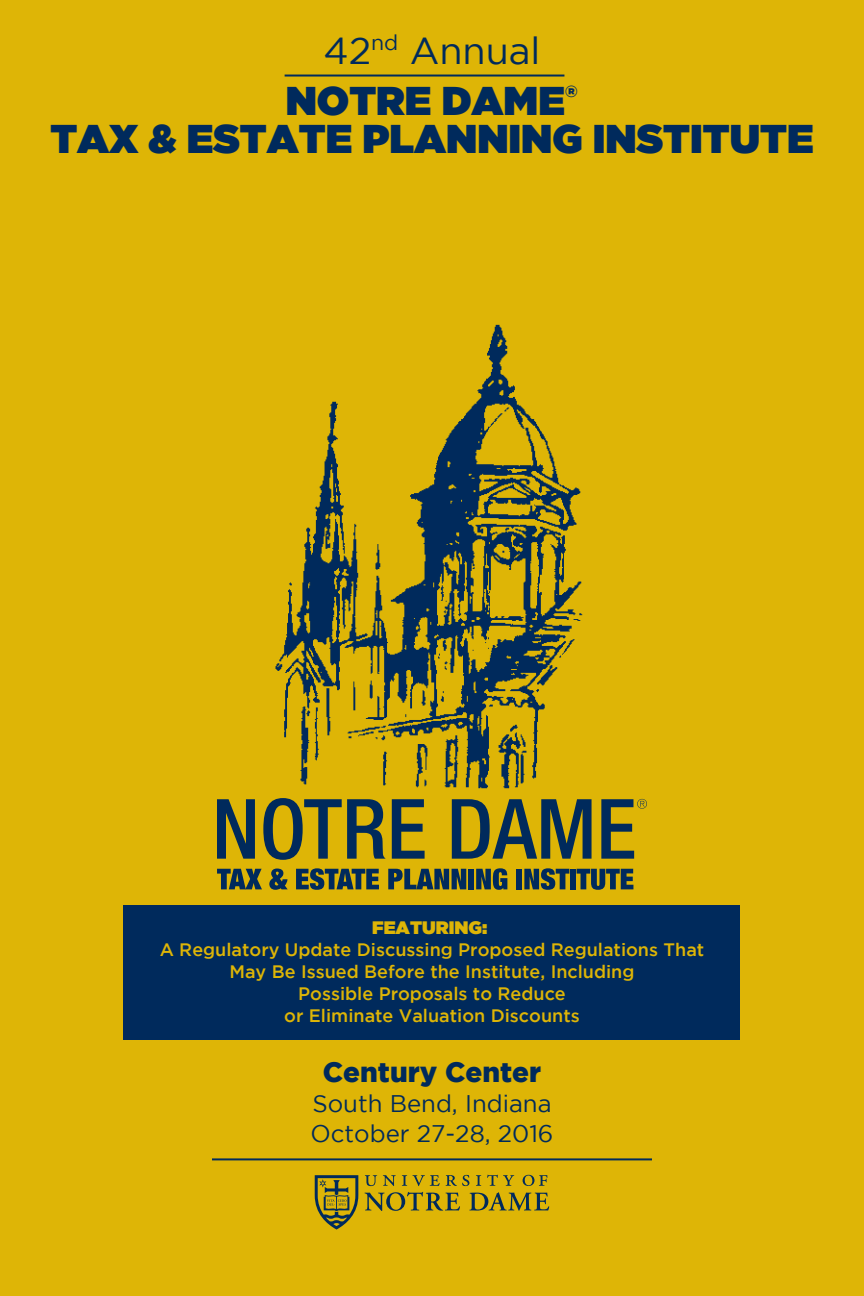
<style>
.page{position:relative;width:864px;height:1296px;background:#deb506}
.page>*{position:absolute;margin:0;border:0;box-sizing:border-box;transform-origin:0 0}
.t1{font:40px "Gotham Ultra";color:#002a5c}
.t2{font:37.6px "Gotham";color:#002a5c}
.t3{font:900 28px "Gotham";color:#002a5c}
.t4{font:24px/30.2px "Gotham";color:#002a5c}
.t5{font:500 18px/22px "Gotham";color:#deb506;text-align:center}
.t6{font:18px "Gotham Ultra";color:#deb506}
.t7{font:16px "Gotham Ultra";color:#002a5c}
</style>
<div class="page">
<svg style="left:365px;top:1192px;width:95px;height:19px"></svg>
<svg style="left:469px;top:1192px;width:80px;height:19px"></svg>
<svg style="left:365px;top:1175px;width:12px;height:11px"></svg>
<svg style="left:383px;top:1175px;width:13px;height:11px"></svg>
<svg style="left:402px;top:1175px;width:38px;height:11px"></svg>
<svg style="left:446px;top:1175px;width:23px;height:11px"></svg>
<svg style="left:476px;top:1175px;width:5px;height:11px"></svg>
<svg style="left:487px;top:1175px;width:27px;height:11px"></svg>
<svg style="left:523px;top:1175px;width:24px;height:11px"></svg>
<svg style="left:315px;top:1175px;width:43px;height:55px"></svg>
<hr style="left:212px;top:1158px;width:440px;height:2px;background:#002a5c">
<hr style="left:285px;top:75px;width:279px;height:2px;background:#002a5c">
<img style="left:275px;top:324px;width:308px;height:465px">
<svg style="left:217px;top:799px;width:38px;height:60px"></svg>
<svg style="left:263px;top:798px;width:123px;height:62px"></svg>
<svg style="left:392px;top:799px;width:33px;height:60px"></svg>
<svg style="left:452px;top:799px;width:140px;height:60px"></svg>
<svg style="left:217px;top:869px;width:45px;height:20px"></svg>
<svg style="left:269px;top:869px;width:19px;height:21px"></svg>
<svg style="left:296px;top:868px;width:83px;height:22px"></svg>
<svg style="left:388px;top:869px;width:78px;height:20px"></svg>
<div style="left:468px;top:869px;width:6px;height:20px;background:#002a5c"></div>
<svg style="left:476px;top:868px;width:31px;height:22px"></svg>
<div style="left:517px;top:869px;width:5px;height:20px;background:#002a5c"></div>
<svg style="left:524px;top:868px;width:45px;height:22px"></svg>
<div style="left:570px;top:869px;width:6px;height:20px;background:#002a5c"></div>
<svg style="left:577px;top:869px;width:56px;height:21px"></svg>
<svg style="left:601px;top:799px;width:46px;height:60px"></svg>
<div style="left:123px;top:905px;width:617px;height:134px;background:#002a5c"></div>
<h2 class="t2" style="left:323px;top:30px;width:219px">42<sup>nd</sup> Annual</h2>
<h1 class="t1" style="left:286px;top:78px;width:281px">NOTRE DAME</h1>
<p class="t7" style="left:565px;top:82px;width:15px">®</p>
<h1 class="t1" style="left:50px;top:116px;width:765px">TAX &amp; ESTATE PLANNING INSTITUTE</h1>
<p class="t6" style="left:372px;top:917px;width:117px">FEATURING:</p>
<p class="t5" style="left:160px;top:938px;width:546px">A Regulatory Update Discussing Proposed Regulations That May Be Issued Before the Institute, Including<br>Possible Proposals to Reduce<br>or Eliminate Valuation Discounts</p>
<h3 class="t3" style="left:323px;top:1056px;width:220px">Century Center</h3>
<h3 class="t4" style="left:310px;top:1088px;width:245px">South Bend, Indiana<br>October 27-28, 2016</h3>
</div>
